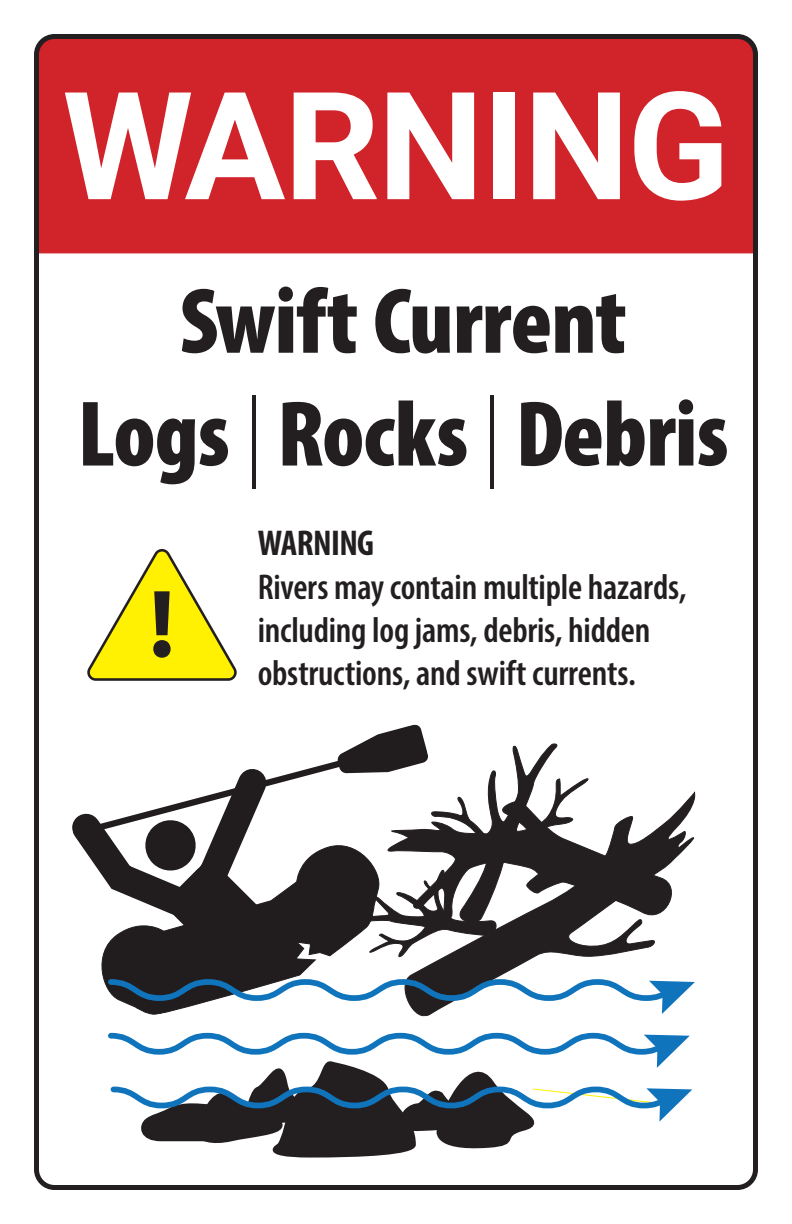
<style>
.page{position:relative;width:792px;height:1224px;background:#fff}
.page>*{position:absolute;margin:0;border:0;box-sizing:border-box;transform-origin:0 0}
.t1{font:700 150px "Roboto";letter-spacing:-.015em;color:#fff}
.t2{font:700 96.9px "Myriad Pro";color:#231f20}
.t3{font:900 condensed 94px "Myriad Pro";letter-spacing:-.01em;color:#231f20}
.t4{font:600 condensed 36px/43.2px "Myriad Pro";letter-spacing:-.005em;color:#231f20}
.t5{font:700 condensed 36px "Myriad Pro";letter-spacing:-.02em;color:#231f20}
.s1{font-weight:300}
</style>
<div class="page">
<div style="left:40px;top:40px;width:712px;height:213px;background:#d1232a"></div>
<div style="left:34px;top:34px;width:724px;height:1156px;border:5px solid #231f20;border-radius:18px"></div>
<svg style="left:87px;top:549px;width:150px;height:132px"></svg>
<svg style="left:406px;top:792px;width:290px;height:225px"></svg>
<svg style="left:101px;top:959px;width:216px;height:56px;fill:#211d1e"></svg>
<svg style="left:72px;top:814px;width:9px;height:31px"></svg>
<svg style="left:81px;top:724px;width:603px;height:235px"></svg>
<svg style="left:108px;top:979px;width:587px;height:35px"></svg>
<svg style="left:108px;top:1032px;width:584px;height:126px"></svg>
<p class="t1" style="left:62px;top:41px;width:669px">WARNING</p>
<p class="t3" style="left:180px;top:261px;width:448px">Swift Current</p>
<p class="t3" style="left:78px;top:374px;width:652px">Logs <span class="s1">|</span> Rocks <span class="s1">|</span> Debris</p>
<p class="t2" style="left:149px;top:561px;width:27px">!</p>
<p class="t5" style="left:258px;top:521px;width:118px">WARNING</p>
<p class="t4" style="left:258px;top:565px;width:430px">Rivers may contain multiple hazards, including log jams, debris, hidden obstructions, and swift currents.</p>
</div>
